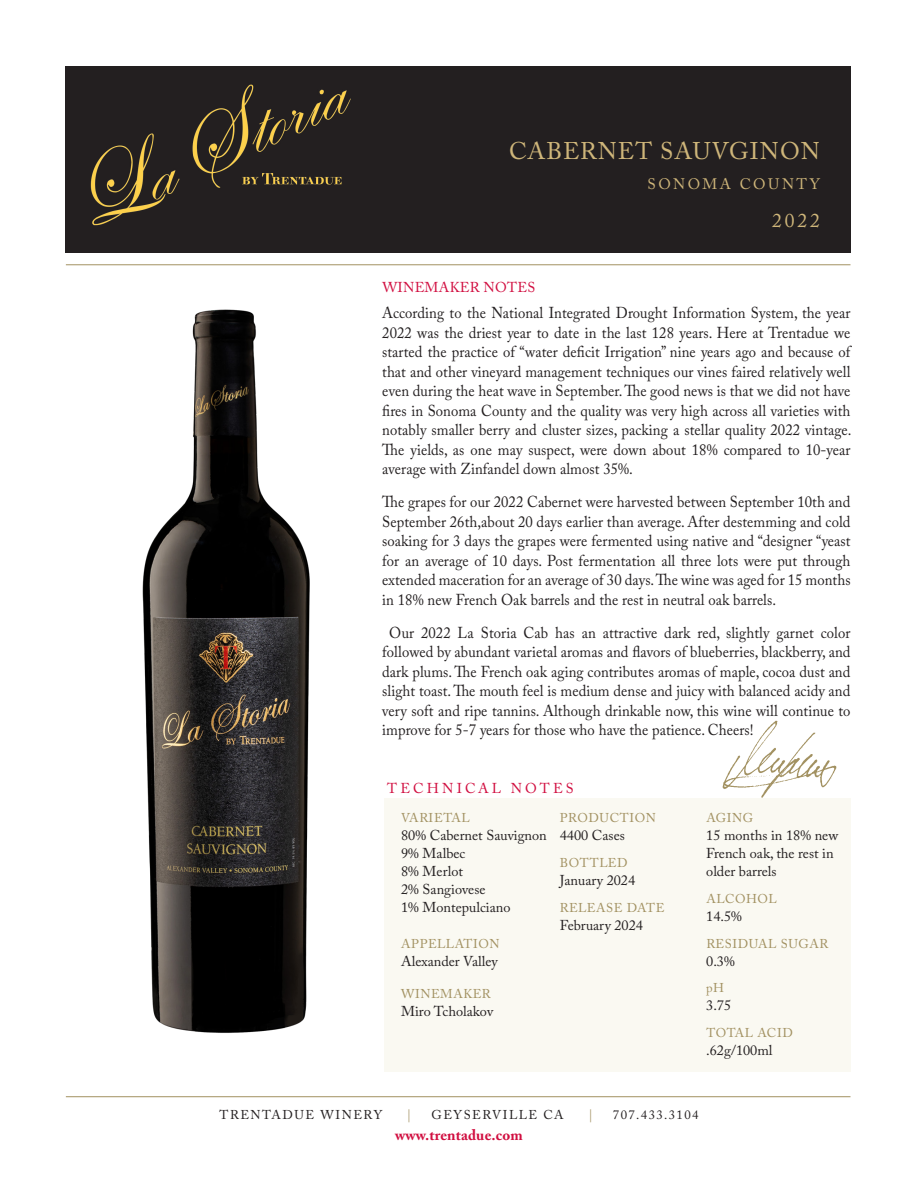
<style>
.page{position:relative;width:918px;height:1188px;background:#fff}
.page>*{position:absolute;margin:0;border:0;box-sizing:border-box;transform-origin:0 0}
.t1{font:24px "Adobe Caslon Pro";letter-spacing:.045em;color:#cfb67a}
.t2{font:19.5px "Adobe Caslon Pro";color:#cfb67a}
.t3{font:15.75px/19.5px "Adobe Caslon Pro";letter-spacing:.005em;color:#231f20;text-align:justify;scale:.93 1}
.t4{font:15.15px "Adobe Caslon Pro";letter-spacing:.165em;color:#cfb67a}
.t5{font:700 15px "Adobe Caslon Pro";letter-spacing:.01em;color:#d10e40}
.t6{font:14.25px/18px "Adobe Caslon Pro";color:#231f20}
.t7{font:14.25px "Adobe Caslon Pro";letter-spacing:.02em;color:#d10e40}
.t8{font:14.25px "Adobe Caslon Pro";letter-spacing:.215em;color:#d10e40}
.t9{font:12.75px "Adobe Caslon Pro";letter-spacing:.045em;color:#a29161}
.t10{font:12.75px "Adobe Caslon Pro";letter-spacing:.11em;color:#231f20}
</style>
<div class="page">
<div style="left:66px;top:66px;width:784px;height:187px;background:#231f20"></div>
<img style="left:90px;top:84px;width:261px;height:142px">
<hr style="left:66px;top:1096px;width:785px;height:1px;background:#a29161">
<div style="left:384px;top:798px;width:466px;height:273px;background:#faf9f2"></div>
<img style="left:142px;top:309px;width:168px;height:724px">
<hr style="left:66px;top:264px;width:785px;height:1px;background:#a29161">
<img style="left:722px;top:720px;width:115px;height:78px">
<p class="t1" style="left:509px;top:136px;width:312px">CABERNET SAUVGINON</p>
<p class="t4" style="left:648px;top:175px;width:174px">SONOMA COUNTY</p>
<p class="t2" style="left:772px;top:209px;width:49px">2022</p>
<p class="t7" style="left:382px;top:279px;width:154px">WINEMAKER NOTES</p>
<p class="t3" style="left:382px;top:303px;width:506px">According to the National Integrated Drought Information System, the year 2022 was the driest year to date in the last 128 years. Here at Trentadue we started the practice of “water deficit Irrigation” nine years ago and because of that and other vineyard management techniques our vines faired relatively well even during the heat wave in September. The good news is that we did not have fires in Sonoma County and the quality was very high across all varieties with notably smaller berry and cluster sizes, packing a stellar quality 2022 vintage.<br>The yields, as one may suspect, were down about 18% compared to 10-year average with Zinfandel down almost 35%.</p>
<p class="t3" style="left:382px;top:492px;width:505px">The grapes for our 2022 Cabernet were harvested between September 10th and September 26th,about 20 days earlier than average. After destemming and cold soaking for 3 days the grapes were fermented using native and “designer “yeast for an average of 10 days. Post fermentation all three lots were put through extended maceration for an average of 30 days. The wine was aged for 15 months in 18% new French Oak barrels and the rest in neutral oak barrels.</p>
<p class="t3" style="left:382px;top:622px;width:505px;text-indent:7px">Our 2022 La Storia Cab has an attractive dark red, slightly garnet color followed by abundant varietal aromas and flavors of blueberries, blackberry, and dark plums. The French oak aging contributes aromas of maple, cocoa dust and slight toast. The mouth feel is medium dense and juicy with balanced acidy and very soft and ripe tannins. Although drinkable now, this wine will continue to improve for 5-7 years for those who have the patience. Cheers!</p>
<p class="t8" style="left:387px;top:779px;width:188px">TECHNICAL NOTES</p>
<p class="t9" style="left:401px;top:811px;width:70px">VARIETAL</p>
<p class="t6" style="left:401px;top:827px;width:147px">80% Cabernet Sauvignon</p>
<p class="t6" style="left:401px;top:845px;width:66px">9% Malbec</p>
<p class="t6" style="left:401px;top:863px;width:63px">8% Merlot</p>
<p class="t6" style="left:401px;top:881px;width:86px">2% Sangiovese</p>
<p class="t6" style="left:401px;top:899px;width:111px">1% Montepulciano</p>
<p class="t9" style="left:401px;top:937px;width:100px">APPELLATION</p>
<p class="t6" style="left:401px;top:953px;width:98px">Alexander Valley</p>
<p class="t9" style="left:401px;top:986px;width:91px">WINEMAKER</p>
<p class="t6" style="left:401px;top:1002px;width:94px">Miro Tcholakov</p>
<p class="t9" style="left:560px;top:811px;width:98px">PRODUCTION</p>
<p class="t6" style="left:560px;top:827px;width:67px">4400 Cases</p>
<p class="t9" style="left:560px;top:855px;width:69px">BOTTLED</p>
<p class="t6" style="left:560px;top:871px;width:77px">January 2024</p>
<p class="t9" style="left:560px;top:900px;width:106px">RELEASE DATE</p>
<p class="t6" style="left:560px;top:916px;width:85px">February 2024</p>
<p class="t9" style="left:706px;top:811px;width:49px">AGING</p>
<p class="t6" style="left:706px;top:827px;width:134px">15 months in 18% new<br>French oak, the rest in older barrels</p>
<p class="t9" style="left:706px;top:891px;width:72px">ALCOHOL</p>
<p class="t6" style="left:706px;top:907px;width:37px">14.5%</p>
<p class="t9" style="left:706px;top:936px;width:124px">RESIDUAL SUGAR</p>
<p class="t6" style="left:706px;top:952px;width:30px">0.3%</p>
<p class="t9" style="left:706px;top:981px;width:19px">pH</p>
<p class="t6" style="left:706px;top:997px;width:26px">3.75</p>
<p class="t9" style="left:706px;top:1025px;width:88px">TOTAL ACID</p>
<p class="t6" style="left:706px;top:1041px;width:68px">.62g/100ml</p>
<p class="t10" style="left:220px;top:1107px;width:164px">TRENTADUE WINERY</p>
<p class="t9" style="left:407px;top:1107px;width:6px">|</p>
<p class="t10" style="left:431px;top:1107px;width:134px">GEYSERVILLE CA</p>
<p class="t9" style="left:588px;top:1107px;width:6px">|</p>
<p class="t10" style="left:613px;top:1107px;width:87px">707.433.3104</p>
<p class="t5" style="left:395px;top:1126px;width:129px">www.trentadue.com</p>
</div>
